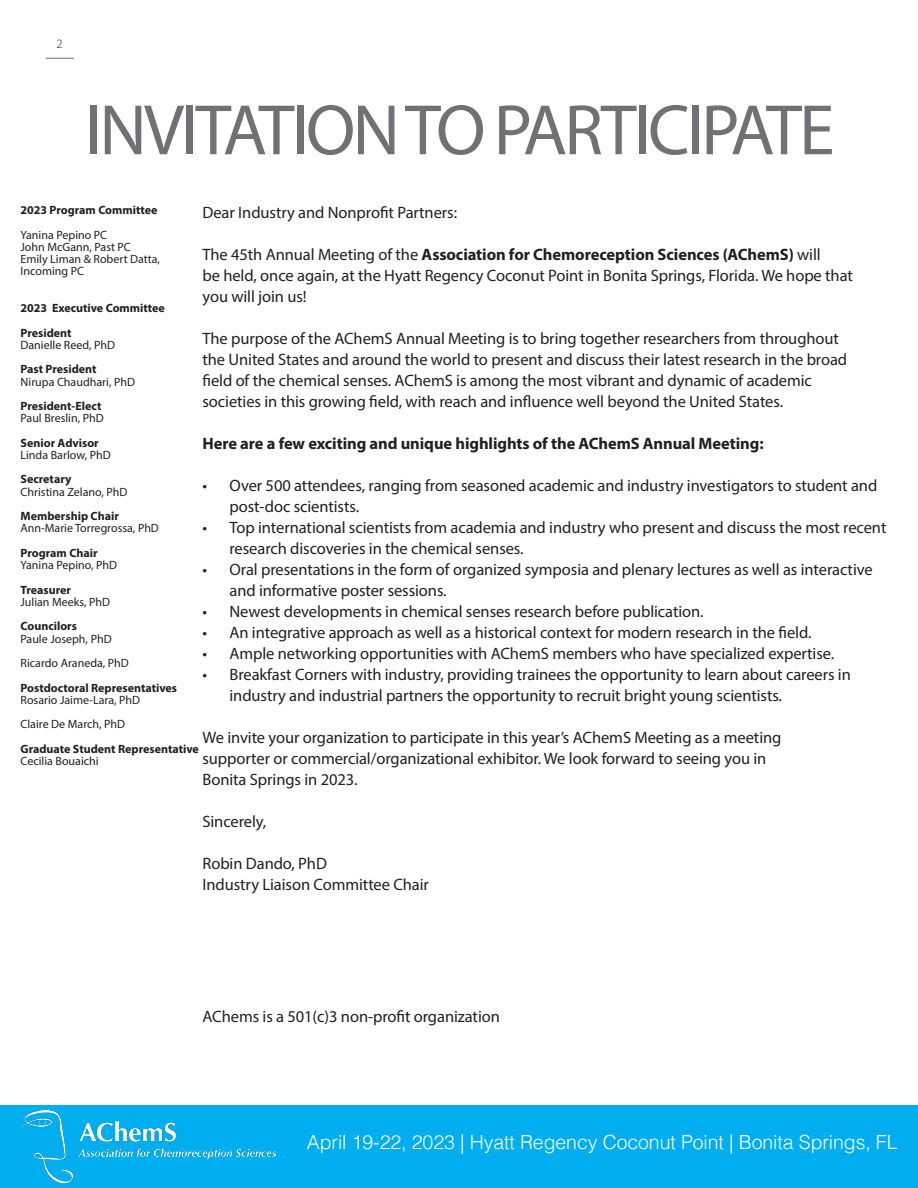
<style>
.page{position:relative;width:918px;height:1188px;background:#fff}
.page>*{position:absolute;margin:0;border:0;box-sizing:border-box;transform-origin:0 0}
.t1{font:72px "Myriad Pro";letter-spacing:-.04em;color:#717074}
.t2{font:300 19.5px "Helvetica";letter-spacing:-.005em;color:#fff}
.Body_Copy{font:16.5px/21px "Myriad Pro";letter-spacing:-.005em;color:#231f20}
.Body_Copy-2{font:700 16.5px "Myriad Pro";letter-spacing:-.005em;color:#231f20}
.t3{font:300 12.75px "Myriad Pro";color:#231f20}
.Bullets{font:12px "Myriad Pro";color:#231f20}
.Bullets-2{font:700 12px "Myriad Pro";color:#231f20}
.s1{font-weight:400}
</style>
<div class="page">
<svg style="left:46px;top:58px;width:28px;height:1px"></svg>
<div style="left:0;top:1106px;width:918px;height:82px;background:#00aeef"></div>
<img style="left:23px;top:1110px;width:252px;height:73px">
<p class="t3" style="left:57px;top:36px;width:8px">2</p>
<p class="t1" style="left:85px;top:86px;width:751px">INVITATION TO PARTICIPATE</p>
<p class="Body_Copy" style="left:202px;top:201px;width:256px">Dear Industry and Nonprofit Partners:</p>
<p class="Body_Copy-2" style="left:202px;top:243px;width:620px"><span class="s1">The 45th Annual Meeting of the</span> Association for Chemoreception Sciences (AChemS) <span class="s1">will</span></p>
<p class="Body_Copy" style="left:202px;top:264px;width:652px">be held, once again, at the Hyatt Regency Coconut Point in Bonita Springs, Florida. We hope that</p>
<p class="Body_Copy" style="left:202px;top:285px;width:106px">you will join us!</p>
<p class="Body_Copy" style="left:202px;top:327px;width:638px">The purpose of the AChemS Annual Meeting is to bring together researchers from throughout</p>
<p class="Body_Copy" style="left:202px;top:348px;width:646px">the United States and around the world to present and discuss their latest research in the broad</p>
<p class="Body_Copy" style="left:202px;top:369px;width:611px">field of the chemical senses. AChemS is among the most vibrant and dynamic of academic</p>
<p class="Body_Copy" style="left:202px;top:390px;width:582px">societies in this growing field, with reach and influence well beyond the United States.</p>
<p class="Body_Copy-2" style="left:202px;top:432px;width:563px">Here are a few exciting and unique highlights of the AChemS Annual Meeting:</p>
<p class="Body_Copy" style="left:230px;top:474px;width:649px;text-indent:-27px">• Over 500 attendees, ranging from seasoned academic and industry investigators to student and post-doc scientists.</p>
<p class="Body_Copy" style="left:230px;top:516px;width:658px;text-indent:-27px">• Top international scientists from academia and industry who present and discuss the most recent research discoveries in the chemical senses.</p>
<p class="Body_Copy" style="left:230px;top:558px;width:645px;text-indent:-27px">• Oral presentations in the form of organized symposia and plenary lectures as well as interactive and informative poster sessions.</p>
<p class="Body_Copy" style="left:202px;top:600px;width:503px">• Newest developments in chemical senses research before publication.</p>
<p class="Body_Copy" style="left:202px;top:621px;width:610px">• An integrative approach as well as a historical context for modern research in the field.</p>
<p class="Body_Copy" style="left:202px;top:642px;width:633px">• Ample networking opportunities with AChemS members who have specialized expertise.</p>
<p class="Body_Copy" style="left:230px;top:663px;width:623px;text-indent:-27px">• Breakfast Corners with industry, providing trainees the opportunity to learn about careers in industry and industrial partners the opportunity to recruit bright young scientists.</p>
<p class="Body_Copy" style="left:202px;top:726px;width:580px">We invite your organization to participate in this year’s AChemS Meeting as a meeting</p>
<p class="Body_Copy" style="left:202px;top:747px;width:565px">supporter or commercial/organizational exhibitor. We look forward to seeing you in</p>
<p class="Body_Copy" style="left:202px;top:768px;width:157px">Bonita Springs in 2023.</p>
<p class="Body_Copy" style="left:202px;top:810px;width:65px">Sincerely,</p>
<p class="Body_Copy" style="left:202px;top:852px;width:126px">Robin Dando, PhD</p>
<p class="Body_Copy" style="left:202px;top:873px;width:228px">Industry Liaison Committee Chair</p>
<p class="Bullets-2" style="left:21px;top:202px;width:139px">2023 Program Committee</p>
<p class="Bullets" style="left:21px;top:227px;width:88px">Yanina Pepino PC</p>
<p class="Bullets" style="left:21px;top:239px;width:112px">John McGann, Past PC</p>
<p class="Bullets" style="left:21px;top:252px;width:141px">Emily Liman &amp; Robert Datta,</p>
<p class="Bullets" style="left:21px;top:264px;width:65px">Incoming PC</p>
<p class="Bullets-2" style="left:21px;top:300px;width:146px">2023 Executive Committee</p>
<p class="Bullets-2" style="left:21px;top:325px;width:53px">President</p>
<p class="Bullets" style="left:21px;top:337px;width:96px">Danielle Reed, PhD</p>
<p class="Bullets-2" style="left:21px;top:361px;width:78px">Past President</p>
<p class="Bullets" style="left:21px;top:374px;width:116px">Nirupa Chaudhari, PhD</p>
<p class="Bullets-2" style="left:21px;top:398px;width:82px">President-Elect</p>
<p class="Bullets" style="left:21px;top:411px;width:85px">Paul Breslin, PhD</p>
<p class="Bullets-2" style="left:21px;top:435px;width:80px">Senior Advisor</p>
<p class="Bullets" style="left:21px;top:448px;width:92px">Linda Barlow, PhD</p>
<p class="Bullets-2" style="left:21px;top:472px;width:52px">Secretary</p>
<p class="Bullets" style="left:21px;top:484px;width:109px">Christina Zelano, PhD</p>
<p class="Bullets-2" style="left:21px;top:508px;width:100px">Membership Chair</p>
<p class="Bullets" style="left:21px;top:521px;width:140px">Ann-Marie Torregrossa, PhD</p>
<p class="Bullets-2" style="left:21px;top:545px;width:79px">Program Chair</p>
<p class="Bullets" style="left:21px;top:558px;width:98px">Yanina Pepino, PhD</p>
<p class="Bullets-2" style="left:21px;top:582px;width:52px">Treasurer</p>
<p class="Bullets" style="left:21px;top:594px;width:91px">Julian Meeks, PhD</p>
<p class="Bullets-2" style="left:21px;top:618px;width:58px">Councilors</p>
<p class="Bullets" style="left:21px;top:631px;width:93px">Paule Joseph, PhD</p>
<p class="Bullets" style="left:21px;top:656px;width:110px">Ricardo Araneda, PhD</p>
<p class="Bullets-2" style="left:21px;top:680px;width:158px">Postdoctoral Representatives</p>
<p class="Bullets" style="left:21px;top:692px;width:121px">Rosario Jaime-Lara, PhD</p>
<p class="Bullets" style="left:21px;top:717px;width:106px">Claire De March, PhD</p>
<p class="Bullets-2" style="left:21px;top:741px;width:180px">Graduate Student Representative</p>
<p class="Bullets" style="left:21px;top:754px;width:80px">Cecilia Bouaichi</p>
<p class="Body_Copy" style="left:202px;top:1006px;width:299px">AChems is a 501(c)3 non-profit organization</p>
<p class="t2" style="left:307px;top:1126px;width:592px">April 19-22, 2023 | Hyatt Regency Coconut Point | Bonita Springs, FL</p>
</div>
